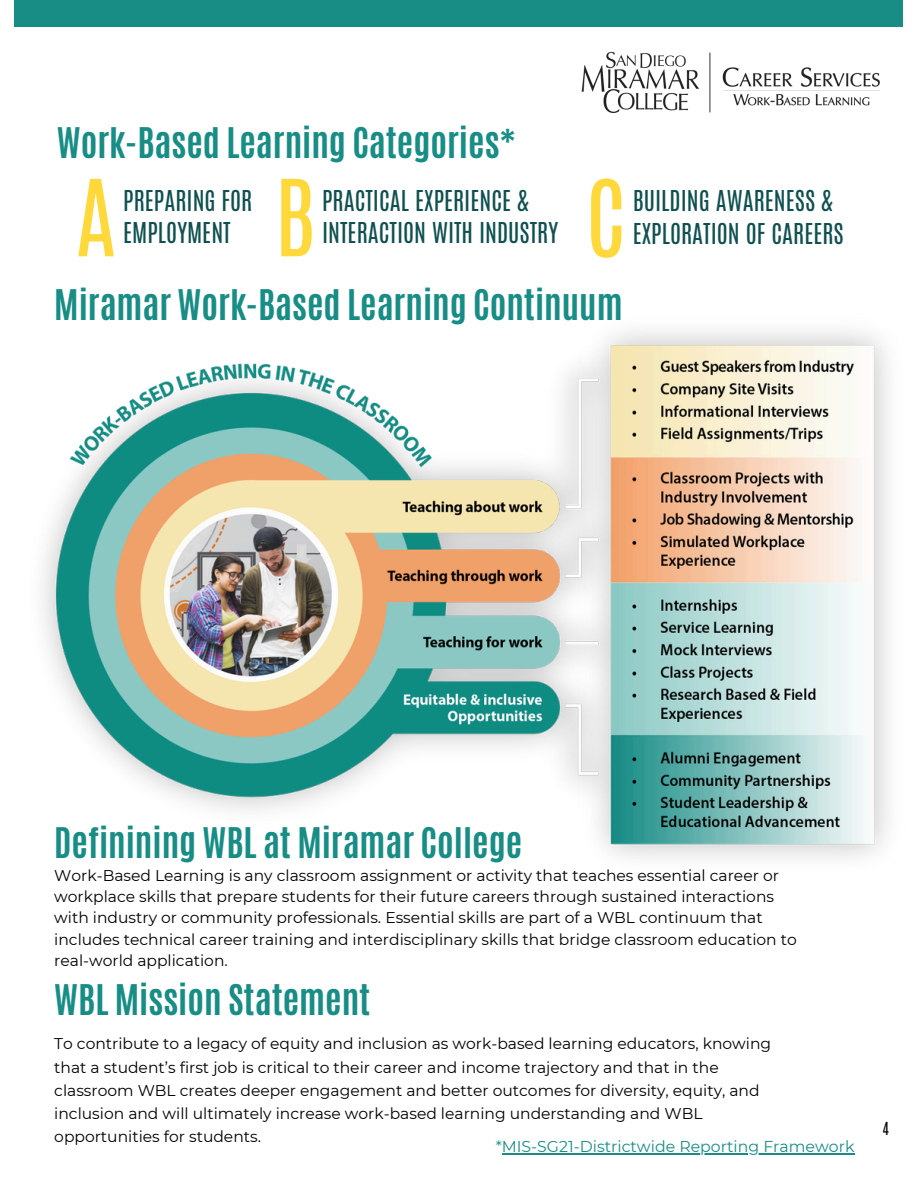
<style>
.page{position:relative;width:918px;height:1188px;background:#fff}
.page>*{position:absolute;margin:0;border:0;box-sizing:border-box;transform-origin:0 0}
.t1{font:90.15px "Antonio";color:#ffd93b}
.t2{font:700 35.25px "Antonio";color:#178d86}
.t3{font:24px/32.7px "Antonio";color:#0f5050}
.t4{font:15.75px "Montserrat";color:#178d86}
.t5{font:15.45px/21.1px "Montserrat";color:#000}
.t6{font:15px "Antonio";color:#000}
</style>
<div class="page">
<div style="left:15px;top:0;width:888px;height:27px;background:#178d86"></div>
<img style="left:42px;top:330px;width:847px;height:529px">
<hr style="left:502px;top:1154px;width:353px;height:1px;background:#178d86">
<img style="left:581px;top:51px;width:299px;height:63px">
<h2 class="t2" style="left:57px;top:118px;width:461px">Work-Based Learning Categories*</h2>
<h2 class="t3" style="left:123px;top:184px;width:131px">PREPARING FOR<br>EMPLOYMENT</h2>
<p class="t3" style="left:322px;top:184px;width:238px">PRACTICAL EXPERIENCE &amp;<br>INTERACTION WITH INDUSTRY</p>
<h2 class="t3" style="left:633px;top:185px;width:201px">BUILDING AWARENESS &amp;</h2>
<h1 class="t1" style="left:75px;top:153px;width:43px">A</h1>
<p class="t1" style="left:274px;top:153px;width:43px">B</p>
<h1 class="t1" style="left:586px;top:154px;width:42px">C</h1>
<h2 class="t3" style="left:633px;top:217px;width:213px">EXPLORATION OF CAREERS</h2>
<p class="t2" style="left:54px;top:279px;width:570px">Miramar Work-Based Learning Continuum</p>
<h1 class="t2" style="left:54px;top:818px;width:469px">Definining WBL at Miramar College</h1>
<p class="t5" style="left:54px;top:865px;width:744px">Work-Based Learning is any classroom assignment or activity that teaches essential career or workplace skills that prepare students for their future careers through sustained interactions with industry or community professionals. Essential skills are part of a WBL continuum that includes technical career training and interdisciplinary skills that bridge classroom education to real-world application.</p>
<p class="t2" style="left:54px;top:975px;width:318px">WBL Mission Statement</p>
<p class="t5" style="left:54px;top:1032px;width:718px;line-height:23.2px">To contribute to a legacy of equity and inclusion as work-based learning educators, knowing that a student’s first job is critical to their career and income trajectory and that in the classroom WBL creates deeper engagement and better outcomes for diversity, equity, and inclusion and will ultimately increase work-based learning understanding and WBL opportunities for students.</p>
<p class="t4" style="left:496px;top:1137px;width:360px">*MIS-SG21-Districtwide Reporting Framework</p>
<p class="t6" style="left:883px;top:1118px;width:8px">4</p>
</div>
